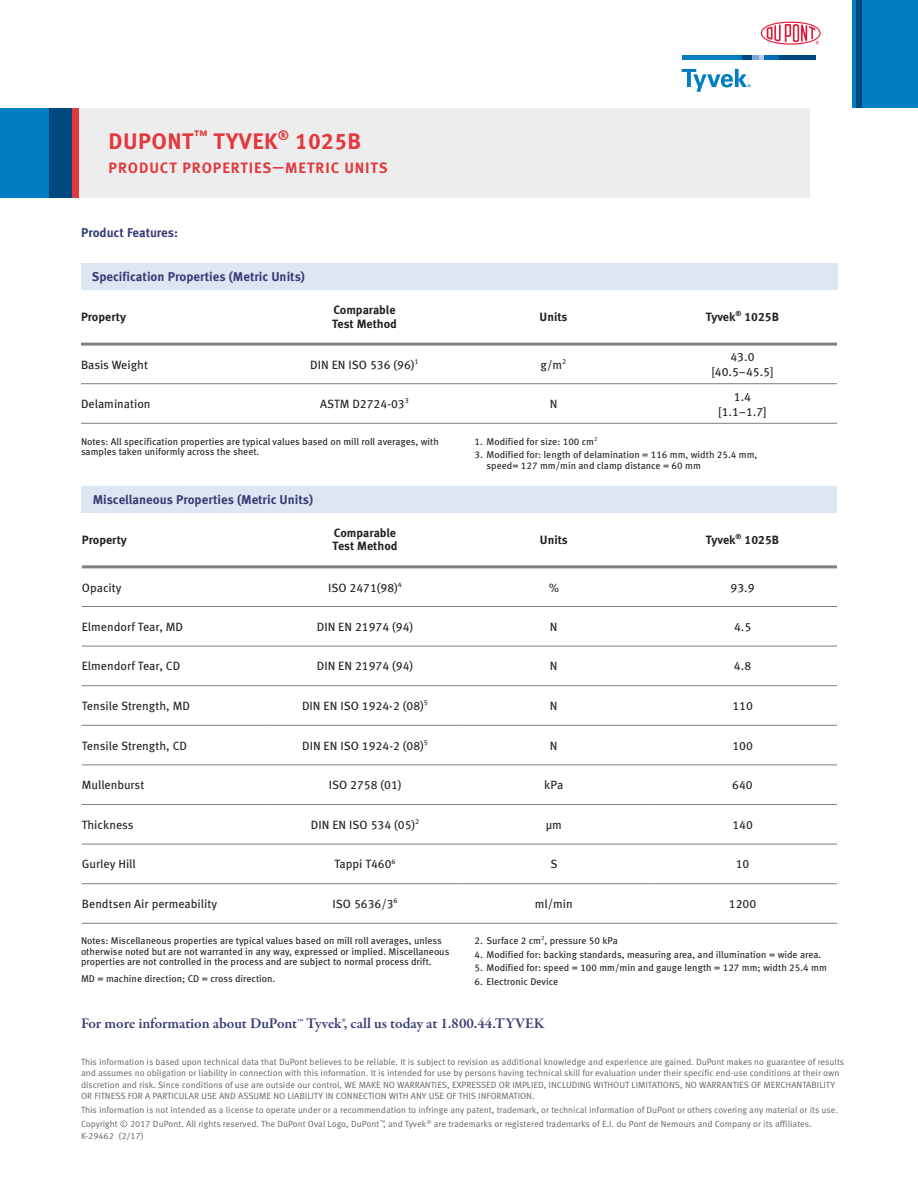
<style>
.page{position:relative;width:918px;height:1188px;background:#fff}
.page>*{position:absolute;margin:0;border:0;box-sizing:border-box;transform-origin:0 0}
.t1{font:700 22.5px "Meta Pro";letter-spacing:.02em;color:#e1393e}
.t2{font:600 15px "Garamond Premr Pro";letter-spacing:-.005em;color:#373b74}
.t3{font:700 15px "Meta Pro";letter-spacing:.06em;color:#e1393e}
.t4{font:700 12.75px "Meta Pro";color:#373b74}
.t5{font:12px/15px "Meta Pro";color:#231f20;text-align:center}
.t6{font:700 12px/13.5px "Meta Pro";color:#231f20}
.t7{font:9.75px/10.5px "Meta Pro";color:#231f20}
.t8{font:9px/11.2px "Meta Pro Norm";color:#636466}
</style>
<div class="page">
<div style="left:852px;top:0;width:66px;height:108px;background:#007dc3"></div>
<div style="left:857px;top:0;width:5px;height:108px;background:#00467f"></div>
<svg style="left:761px;top:22px;width:60px;height:23px"></svg>
<hr style="left:682px;top:55px;width:60px;height:4px;background:#007dc3">
<hr style="left:779px;top:55px;width:36px;height:4px;background:#00467f">
<svg style="left:682px;top:69px;width:69px;height:23px"></svg>
<hr style="left:742px;top:55px;width:10px;height:4px;background:#00467f">
<svg style="left:752px;top:55px;width:12px;height:4px"></svg>
<hr style="left:764px;top:55px;width:15px;height:4px;background:#006cb6">
<div style="left:0;top:108px;width:54px;height:90px;background:#007dc3"></div>
<div style="left:49px;top:108px;width:27px;height:90px;background:#00467f"></div>
<div style="left:72px;top:108px;width:14px;height:90px;background:#e1393e"></div>
<div style="left:79px;top:108px;width:731px;height:90px;background:#ededee"></div>
<div style="left:81px;top:263px;width:756px;height:27px;background:#dde6f3"></div>
<hr style="left:81px;top:343px;width:756px;height:3px;background:#807f83">
<hr style="left:81px;top:383px;width:756px;height:1px;background:#807f83">
<hr style="left:81px;top:423px;width:756px;height:1px;background:#807f83">
<div style="left:82px;top:486px;width:755px;height:27px;background:#dde6f3"></div>
<hr style="left:82px;top:646px;width:755px;height:1px;background:#807f83">
<hr style="left:271px;top:725px;width:188px;height:1px;background:#807f83">
<hr style="left:82px;top:765px;width:189px;height:1px;background:#807f83">
<hr style="left:648px;top:765px;width:189px;height:1px;background:#807f83">
<hr style="left:82px;top:804px;width:189px;height:1px;background:#807f83">
<hr style="left:648px;top:804px;width:189px;height:1px;background:#807f83">
<hr style="left:459px;top:883px;width:189px;height:1px;background:#807f83">
<hr style="left:82px;top:923px;width:755px;height:1px;background:#807f83">
<hr style="left:82px;top:565px;width:755px;height:3px;background:#807f83">
<hr style="left:82px;top:606px;width:755px;height:1px;background:#807f83">
<hr style="left:82px;top:685px;width:755px;height:1px;background:#807f83">
<hr style="left:82px;top:725px;width:189px;height:1px;background:#807f83">
<hr style="left:459px;top:725px;width:378px;height:1px;background:#807f83">
<hr style="left:271px;top:765px;width:377px;height:1px;background:#807f83">
<hr style="left:271px;top:804px;width:377px;height:1px;background:#807f83">
<hr style="left:82px;top:844px;width:755px;height:1px;background:#807f83">
<hr style="left:82px;top:883px;width:377px;height:1px;background:#807f83">
<hr style="left:648px;top:883px;width:189px;height:1px;background:#807f83">
<h1 class="t1" style="left:109px;top:133px;width:254px">DUPONT<sup>™</sup> TYVEK<sup>®</sup> 1025B</h1>
<h2 class="t3" style="left:108px;top:163px;width:281px">PRODUCT PROPERTIES—METRIC UNITS</h2>
<h3 class="t4" style="left:81px;top:227px;width:98px">Product Features:</h3>
<h3 class="t4" style="left:92px;top:272px;width:215px">Specification Properties (Metric Units)</h3>
<h3 class="t6" style="left:81px;top:311px;width:47px">Property</h3>
<h3 class="t6" style="left:332px;top:304px;width:66px">Comparable<br>Test Method</h3>
<h3 class="t6" style="left:540px;top:311px;width:29px">Units</h3>
<h3 class="t6" style="left:706px;top:311px;width:75px">Tyvek<sup>®</sup> 1025B</h3>
<h3 class="t5" style="left:81px;top:358px;width:69px">Basis Weight</h3>
<h3 class="t5" style="left:310px;top:358px;width:110px">DIN EN ISO 536 (96)<sup>1</sup></h3>
<h3 class="t5" style="left:541px;top:358px;width:27px">g/m<sup>2</sup></h3>
<h3 class="t5" style="left:711px;top:351px;width:64px">43.0 [40.5–45.5]</h3>
<h3 class="t5" style="left:81px;top:397px;width:71px">Delamination</h3>
<h3 class="t5" style="left:320px;top:397px;width:90px">ASTM D2724-03<sup>3</sup></h3>
<h3 class="t5" style="left:550px;top:397px;width:9px">N</h3>
<h3 class="t5" style="left:718px;top:390px;width:50px">1.4 [1.1–1.7]</h3>
<p class="t7" style="left:81px;top:437px;width:359px">Notes: All specification properties are typical values based on mill roll averages, with samples taken uniformly across the sheet.</p>
<p class="t7" style="left:475px;top:437px;width:124px">1. Modified for size: 100 cm<sup>2</sup></p>
<p class="t7" style="left:487px;top:450px;width:272px;text-indent:-12px">3. Modified for: length of delamination = 116 mm, width 25.4 mm, speed= 127 mm/min and clamp distance = 60 mm</p>
<h3 class="t4" style="left:93px;top:495px;width:222px">Miscellaneous Properties (Metric Units)</h3>
<h3 class="t6" style="left:82px;top:534px;width:47px">Property</h3>
<h3 class="t6" style="left:333px;top:527px;width:66px">Comparable<br>Test Method</h3>
<h3 class="t6" style="left:540px;top:534px;width:29px">Units</h3>
<h3 class="t6" style="left:706px;top:534px;width:75px">Tyvek<sup>®</sup> 1025B</h3>
<h3 class="t5" style="left:82px;top:581px;width:41px">Opacity</h3>
<h3 class="t5" style="left:328px;top:581px;width:76px">ISO 2471(98)<sup>4</sup></h3>
<h3 class="t5" style="left:549px;top:581px;width:12px">%</h3>
<h3 class="t5" style="left:731px;top:581px;width:26px">93.9</h3>
<h3 class="t5" style="left:82px;top:620px;width:103px">Elmendorf Tear, MD</h3>
<h3 class="t5" style="left:317px;top:620px;width:98px">DIN EN 21974 (94)</h3>
<h3 class="t5" style="left:550px;top:620px;width:9px">N</h3>
<h3 class="t5" style="left:734px;top:620px;width:19px">4.5</h3>
<h3 class="t5" style="left:82px;top:660px;width:100px">Elmendorf Tear, CD</h3>
<h3 class="t5" style="left:317px;top:660px;width:98px">DIN EN 21974 (94)</h3>
<h3 class="t5" style="left:550px;top:660px;width:9px">N</h3>
<h3 class="t5" style="left:734px;top:660px;width:19px">4.8</h3>
<h3 class="t5" style="left:82px;top:699px;width:110px">Tensile Strength, MD</h3>
<h3 class="t5" style="left:302px;top:699px;width:127px">DIN EN ISO 1924-2 (08)<sup>5</sup></h3>
<h3 class="t5" style="left:550px;top:699px;width:9px">N</h3>
<h3 class="t5" style="left:732px;top:699px;width:22px">110</h3>
<h3 class="t5" style="left:82px;top:739px;width:107px">Tensile Strength, CD</h3>
<h3 class="t5" style="left:302px;top:739px;width:127px">DIN EN ISO 1924-2 (08)<sup>5</sup></h3>
<h3 class="t5" style="left:550px;top:739px;width:9px">N</h3>
<h3 class="t5" style="left:732px;top:739px;width:22px">100</h3>
<h3 class="t5" style="left:82px;top:778px;width:64px">Mullenburst</h3>
<h3 class="t5" style="left:329px;top:778px;width:74px">ISO 2758 (01)</h3>
<h3 class="t5" style="left:544px;top:778px;width:20px">kPa</h3>
<h3 class="t5" style="left:732px;top:778px;width:22px">640</h3>
<h3 class="t5" style="left:82px;top:818px;width:53px">Thickness</h3>
<h3 class="t5" style="left:311px;top:818px;width:110px">DIN EN ISO 534 (05)<sup>2</sup></h3>
<h3 class="t5" style="left:546px;top:818px;width:18px">μm</h3>
<h3 class="t5" style="left:732px;top:818px;width:22px">140</h3>
<h3 class="t5" style="left:82px;top:858px;width:55px">Gurley Hill</h3>
<h3 class="t5" style="left:334px;top:858px;width:63px">Tappi T460<sup>6</sup></h3>
<h3 class="t5" style="left:550px;top:858px;width:9px">S</h3>
<h3 class="t5" style="left:736px;top:858px;width:15px">10</h3>
<h3 class="t5" style="left:82px;top:897px;width:137px">Bendtsen Air permeability</h3>
<h3 class="t5" style="left:332px;top:897px;width:67px">ISO 5636/3<sup>6</sup></h3>
<h3 class="t5" style="left:535px;top:897px;width:39px">ml/min</h3>
<h3 class="t5" style="left:729px;top:897px;width:29px">1200</h3>
<p class="t7" style="left:81px;top:936px;width:370px">Notes: Miscellaneous properties are typical values based on mill roll averages, unless otherwise noted but are not warranted in any way, expressed or implied. Miscellaneous properties are not controlled in the process and are subject to normal process drift.</p>
<p class="t7" style="left:81px;top:974px;width:196px">MD = machine direction; CD = cross direction.</p>
<p class="t7" style="left:475px;top:936px;width:145px">2. Surface 2 cm<sup>2</sup>, pressure 50 kPa</p>
<p class="t7" style="left:475px;top:950px;width:348px">4. Modified for: backing standards, measuring area, and illumination = wide area.</p>
<p class="t7" style="left:475px;top:963px;width:354px">5. Modified for: speed = 100 mm/min and gauge length = 127 mm; width 25.4 mm</p>
<p class="t7" style="left:475px;top:977px;width:85px">6. Electronic Device</p>
<h2 class="t2" style="left:81px;top:1014px;width:465px">For more information about DuPont™ Tyvek®, call us today at 1.800.44.TYVEK</h2>
<p class="t8" style="left:81px;top:1057px;width:765px">This information is based upon technical data that DuPont believes to be reliable. It is subject to revision as additional knowledge and experience are gained. DuPont makes no guarantee of results and assumes no obligation or liability in connection with this information. It is intended for use by persons having technical skill for evaluation under their specific end-use conditions at their own discretion and risk. Since conditions of use are outside our control, WE MAKE NO WARRANTIES, EXPRESSED OR IMPLIED, INCLUDING WITHOUT LIMITATIONS, NO WARRANTIES OF MERCHANTABILITY OR FITNESS FOR A PARTICULAR USE AND ASSUME NO LIABILITY IN CONNECTION WITH ANY USE OF THIS INFORMATION.</p>
<p class="t8" style="left:81px;top:1103px;width:759px;line-height:14.2px">This information is not intended as a license to operate under or a recommendation to infringe any patent, trademark, or technical information of DuPont or others covering any material or its use.<br>Copyright © 2017 DuPont. All rights reserved. The DuPont Oval Logo, DuPont<sup>™</sup>, and Tyvek<sup>®</sup> are trademarks or registered trademarks of E.I. du Pont de Nemours and Company or its affiliates.</p>
<p class="t8" style="left:81px;top:1130px;width:64px">K-29462 (2/17)</p>
</div>
